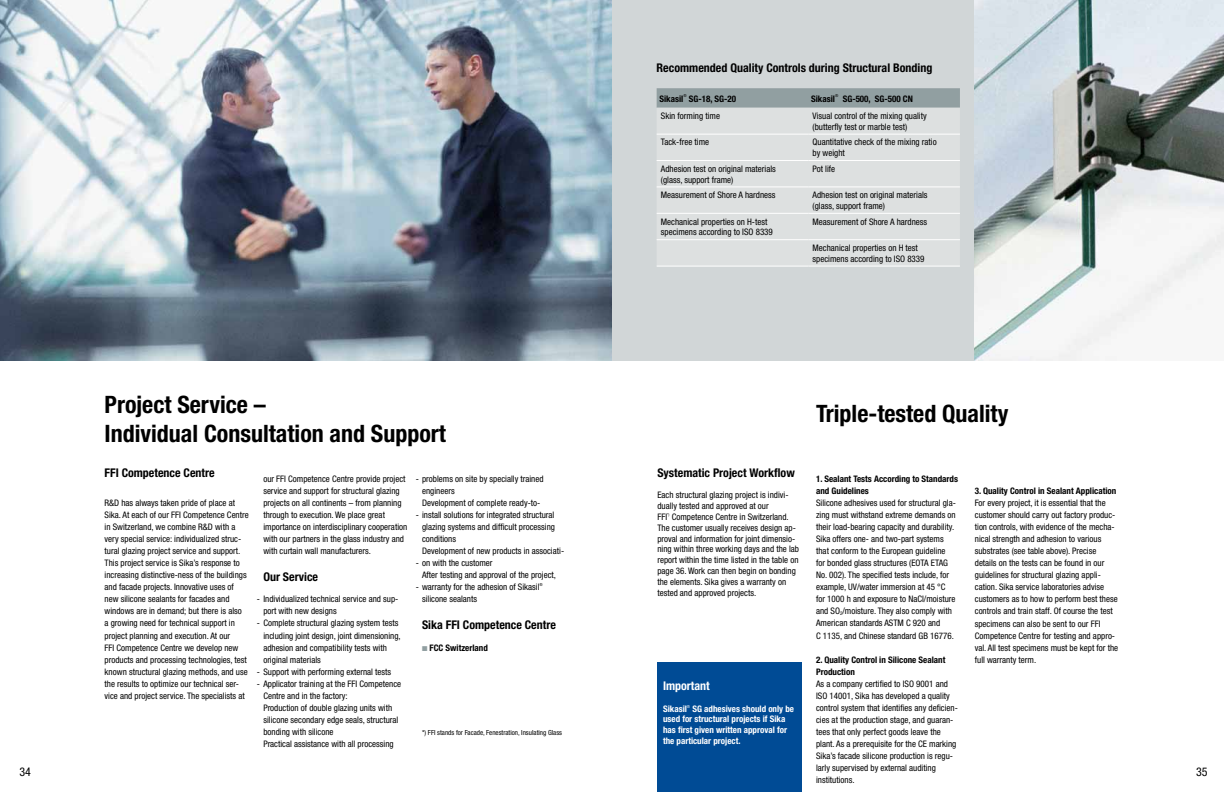
<style>
.page{position:relative;width:1224px;height:792px;background:#fff}
.page>*{position:absolute;margin:0;border:0;box-sizing:border-box;transform-origin:0 0}
.t1{font:700 condensed 24px/28.8px "Helvetica Neue";color:#000}
.t2{font:700 condensed 12px "Helvetica Neue";color:#000}
.t3{font:700 condensed 12px "Helvetica Neue";color:#fff}
.t4{font:condensed 12px "Helvetica Neue";color:#000}
.t5{font:condensed 9px/12.1px "Helvetica Neue";color:#000}
.t6{font:700 condensed 9px/12.1px "Helvetica Neue";color:#000}
.t7{font:700 condensed 9px/10.8px "Helvetica Neue";color:#fff}
.t8{font:condensed 7px "Helvetica Neue";color:#000}
.t9{font:condensed 4.1px "Helvetica Neue";color:#000}
.s1{color:#919fa1}
</style>
<div class="page">
<div style="left:612px;top:0;width:604px;height:361px;background:#d1d6d7"></div>
<img style="left:0;top:0;width:612px;height:361px">
<img style="left:974px;top:0;width:250px;height:361px">
<div style="left:657px;top:663px;width:145px;height:129px;background:#004b95"></div>
<svg style="left:657px;top:88px;width:303px;height:20px"></svg>
<div style="left:657px;top:108px;width:303px;height:158px;background:#dde0e0"></div>
<hr style="left:657px;top:134px;width:151px;height:1px;background:#fff">
<hr style="left:808px;top:134px;width:152px;height:1px;background:#fff">
<hr style="left:657px;top:160px;width:151px;height:1px;background:#fff">
<hr style="left:808px;top:160px;width:152px;height:1px;background:#fff">
<hr style="left:657px;top:187px;width:151px;height:1px;background:#fff">
<hr style="left:808px;top:187px;width:152px;height:1px;background:#fff">
<hr style="left:657px;top:213px;width:151px;height:1px;background:#fff">
<hr style="left:808px;top:213px;width:152px;height:1px;background:#fff">
<hr style="left:657px;top:240px;width:151px;height:1px;background:#fff">
<hr style="left:808px;top:240px;width:152px;height:1px;background:#fff">
<hr style="left:657px;top:266px;width:151px;height:1px;background:#fff">
<hr style="left:808px;top:266px;width:152px;height:1px;background:#fff">
<h2 class="t4" style="left:19px;top:765px;width:13px">34</h2>
<h1 class="t1" style="left:105px;top:390px;width:343px">Project Service –<br>Individual Consultation and Support</h1>
<h2 class="t2" style="left:105px;top:465px;width:112px">FFI Competence Centre</h2>
<p class="t5" style="left:105px;top:497px;width:146px">R&amp;D has always taken pride of place at Sika. At each of our FFI Competence Centre in Switzerland, we combine R&amp;D with a very special service: individualized struc&shy;tural glazing project service and support.<br>This project service is Sika’s response to increasing distinctive-ness of the buildings and facade projects. Innovative uses of new silicone sealants for facades and windows are in demand; but there is also<br>a growing need for technical support in project planning and execution. At our<br>FFI Competence Centre we develop new products and processing technologies, test known structural glazing methods, and use the results to optimize our technical ser&shy;vice and project service. The specialists at</p>
<p class="t5" style="left:263px;top:473px;width:146px">our FFI Competence Centre provide project service and support for structural glazing projects on all continents – from planning through to execution. We place great importance on interdisciplinary cooperation with our partners in the glass industry and with curtain wall manufacturers.</p>
<h2 class="t2" style="left:263px;top:569px;width:56px">Our Service</h2>
<p class="t5" style="left:263px;top:593px;width:137px;text-indent:-6px">- Individualized technical service and sup&shy;port with new designs</p>
<p class="t5" style="left:263px;top:617px;width:139px;text-indent:-6px">- Complete structural glazing system tests including joint design, joint dimensioning, adhesion and compatibility tests with original materials</p>
<p class="t5" style="left:257px;top:665px;width:136px">- Support with performing external tests</p>
<p class="t5" style="left:263px;top:677px;width:139px;text-indent:-6px">- Applicator training at the FFI Competence Centre and in the factory:<br>Production of double glazing units with silicone secondary edge seals, structural bonding with silicone<br>Practical assistance with all processing</p>
<p class="t5" style="left:422px;top:473px;width:123px;text-indent:-6px">- problems on site by specially trained engineers<br>Development of complete ready-to-</p>
<p class="t5" style="left:422px;top:509px;width:144px;text-indent:-6px">- install solutions for integrated structural glazing systems and difficult processing conditions<br>Development of new products in associati-</p>
<p class="t5" style="left:422px;top:557px;width:135px;text-indent:-6px">- on with the customer<br>After testing and approval of the project,</p>
<p class="t5" style="left:416px;top:581px;width:125px">- warranty for the adhesion of Sikasil</p>
<p class="t9" style="left:540px;top:582px;width:5px">®</p>
<p class="t5" style="left:422px;top:593px;width:56px">silicone sealants</p>
<h2 class="t2" style="left:422px;top:617px;width:135px">Sika FFI Competence Centre</h2>
<p class="t6" style="left:422px;top:641px;width:67px"><span class="s1">■</span> FCC Switzerland</p>
<p class="t8" style="left:422px;top:728px;width:141px">*) FFI stands for Facade, Fenestration, Insulating Glass</p>
<h2 class="t2" style="left:657px;top:61px;width:277px">Recommended Quality Controls during Structural Bonding</h2>
<p class="t6" style="left:659px;top:92px;width:78px">Sikasil<sup>®</sup> SG-18, SG-20</p>
<p class="t6" style="left:811px;top:92px;width:103px">Sikasil<sup>®</sup> SG-500, SG-500 CN</p>
<p class="t5" style="left:661px;top:110px;width:61px">Skin forming time</p>
<p class="t5" style="left:813px;top:110px;width:116px;line-height:10.8px">Visual control of the mixing quality (butterfly test or marble test)</p>
<p class="t5" style="left:661px;top:136px;width:50px">Tack-free time</p>
<p class="t5" style="left:813px;top:137px;width:126px;line-height:10.8px">Quantitative check of the mixing ratio by weight</p>
<p class="t5" style="left:661px;top:163px;width:117px;line-height:10.8px">Adhesion test on original materials (glass, support frame)</p>
<p class="t5" style="left:813px;top:163px;width:24px">Pot life</p>
<p class="t5" style="left:661px;top:189px;width:116px">Measurement of Shore A hardness</p>
<p class="t5" style="left:813px;top:190px;width:117px;line-height:10.8px">Adhesion test on original materials (glass, support frame)</p>
<p class="t5" style="left:661px;top:216px;width:114px;line-height:10.8px">Mechanical properties on H-test specimens according to ISO 8339</p>
<p class="t5" style="left:813px;top:215px;width:116px">Measurement of Shore A hardness</p>
<p class="t5" style="left:813px;top:242px;width:114px;line-height:10.8px">Mechanical properties on H test specimens according to ISO 8339</p>
<h2 class="t2" style="left:657px;top:465px;width:139px">Systematic Project Workflow</h2>
<p class="t5" style="left:657px;top:490px;width:143px;line-height:10.8px">Each structural glazing project is indivi&shy;dually tested and approved at our<br>FFI<sup>*)</sup> Competence Centre in Switzerland.<br>The customer usually receives design ap&shy;proval and information for joint dimensio&shy;ning within three working days and the lab report within the time listed in the table on page 36. Work can then begin on bonding the elements. Sika gives a warranty on tested and approved projects.</p>
<h2 class="t3" style="left:663px;top:678px;width:48px">Important</h2>
<p class="t7" style="left:663px;top:703px;width:133px">Sikasil<sup>®</sup> SG adhesives should only be used for structural projects if Sika has first given written approval for the particular project.</p>
<h1 class="t1" style="left:816px;top:398px;width:194px">Triple-tested Quality</h1>
<p class="t6" style="left:816px;top:473px;width:144px">1. Sealant Tests According to Standards and Guidelines</p>
<p class="t5" style="left:816px;top:497px;width:141px">Silicone adhesives used for structural gla&shy;zing must withstand extreme demands on their load-bearing capacity and durability.<br>Sika offers one- and two-part systems that conform to the European guideline for bonded glass structures (EOTA ETAG No. 002). The specified tests include, for example, UV/water immersion at 45 °C for 1000 h and exposure to NaCl/moisture and SO<sub>2</sub>/moisture. They also comply with American standards ASTM C 920 and<br>C 1135, and Chinese standard GB 16776.</p>
<p class="t6" style="left:816px;top:653px;width:131px">2. Quality Control in Silicone Sealant<br>Production</p>
<p class="t5" style="left:816px;top:677px;width:143px">As a company certified to ISO 9001 and ISO 14001, Sika has developed a quality control system that identifies any deficien&shy;cies at the production stage, and guaran&shy;tees that only perfect goods leave the plant. As a prerequisite for the CE marking Sika’s facade silicone production is regu&shy;larly supervised by external auditing institutions.</p>
<p class="t6" style="left:975px;top:485px;width:143px">3. Quality Control in Sealant Application</p>
<p class="t5" style="left:975px;top:497px;width:145px">For every project, it is essential that the customer should carry out factory produc&shy;tion controls, with evidence of the mecha&shy;nical strength and adhesion to various substrates (see table above). Precise details on the tests can be found in our guidelines for structural glazing appli&shy;cation. Sika service laboratories advise customers as to how to perform best these controls and train staff. Of course the test specimens can also be sent to our FFI Competence Centre for testing and appro&shy;val. All test specimens must be kept for the full warranty term.</p>
<h2 class="t4" style="left:1196px;top:765px;width:13px">35</h2>
</div>
